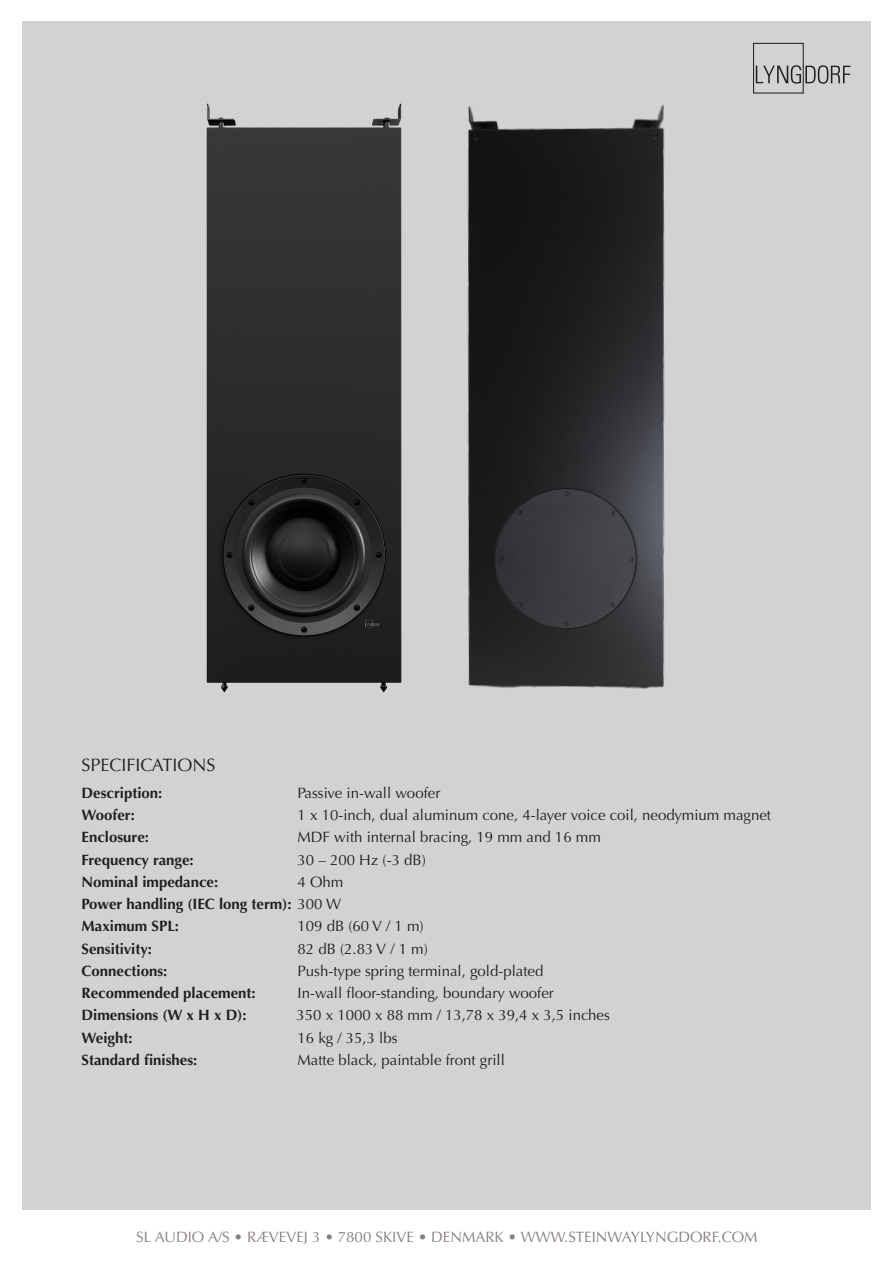
<style>
.page{position:relative;width:893px;height:1263px;background:#fff}
.page>*{position:absolute;margin:0;border:0;box-sizing:border-box;transform-origin:0 0}
.Underoverskrift{font:18px "Optima";color:#231f20}
.Brødtekst{font:15px "Optima";color:#231f20}
.Brødtekst-2{font:700 15px "Optima";color:#231f20}
.t1{font:15px "Optima";color:#867f7c}
.s1{font-weight:400}
</style>
<div class="page">
<div style="left:22px;top:21px;width:849px;height:1189px;background:#d1d2d4"></div>
<div style="left:753px;top:43px;width:51px;height:51px;border:1px solid #231f20"></div>
<svg style="left:756px;top:65px;width:94px;height:19px"></svg>
<img style="left:206px;top:103px;width:196px;height:590px">
<img style="left:467px;top:105px;width:198px;height:584px">
<p class="Underoverskrift" style="left:82px;top:755px;width:135px">SPECIFICATIONS</p>
<p class="Brødtekst-2" style="left:82px;top:784px;width:82px">Description:</p>
<p class="Brødtekst" style="left:298px;top:784px;width:144px">Passive in-wall woofer</p>
<p class="Brødtekst-2" style="left:82px;top:806px;width:55px">Woofer:</p>
<p class="Brødtekst" style="left:298px;top:806px;width:475px">1 x 10-inch, dual aluminum cone, 4-layer voice coil, neodymium magnet</p>
<p class="Brødtekst-2" style="left:82px;top:828px;width:69px">Enclosure:</p>
<p class="Brødtekst" style="left:298px;top:828px;width:305px">MDF with internal bracing, 19 mm and 16 mm</p>
<p class="Brødtekst-2" style="left:82px;top:851px;width:114px">Frequency range:</p>
<p class="Brødtekst" style="left:298px;top:851px;width:130px">30 – 200 Hz (-3 dB)</p>
<p class="Brødtekst-2" style="left:82px;top:873px;width:138px">Nominal impedance:</p>
<p class="Brødtekst" style="left:298px;top:873px;width:47px">4 Ohm</p>
<p class="Brødtekst-2" style="left:82px;top:895px;width:261px">Power handling (IEC long term): <span class="s1">300 W</span></p>
<p class="Brødtekst-2" style="left:82px;top:917px;width:99px">Maximum SPL:</p>
<p class="Brødtekst" style="left:298px;top:917px;width:128px">109 dB (60 V / 1 m)</p>
<p class="Brødtekst-2" style="left:82px;top:940px;width:72px">Sensitivity:</p>
<p class="Brødtekst" style="left:298px;top:940px;width:132px">82 dB (2.83 V / 1 m)</p>
<p class="Brødtekst-2" style="left:82px;top:962px;width:87px">Connections:</p>
<p class="Brødtekst" style="left:298px;top:962px;width:247px">Push-type spring terminal, gold-plated</p>
<p class="Brødtekst-2" style="left:82px;top:984px;width:176px">Recommended placement:</p>
<p class="Brødtekst" style="left:298px;top:984px;width:258px">In-wall floor-standing, boundary woofer</p>
<p class="Brødtekst-2" style="left:82px;top:1006px;width:167px">Dimensions (W x H x D):</p>
<p class="Brødtekst" style="left:297px;top:1007px;width:315px">350 x 1000 x 88 mm / 13,78 x 39,4 x 3,5 inches</p>
<p class="Brødtekst-2" style="left:82px;top:1029px;width:53px">Weight:</p>
<p class="Brødtekst" style="left:298px;top:1029px;width:102px">16 kg / 35,3 lbs</p>
<p class="Brødtekst-2" style="left:82px;top:1051px;width:117px">Standard finishes:</p>
<p class="Brødtekst" style="left:298px;top:1051px;width:209px">Matte black, paintable front grill</p>
<p class="t1" style="left:136px;top:1228px;width:623px">SL AUDIO A/S • RÆVEVEJ 3 • 7800 SKIVE • DENMARK • WWW.STEINWAYLYNGDORF.COM</p>
</div>
